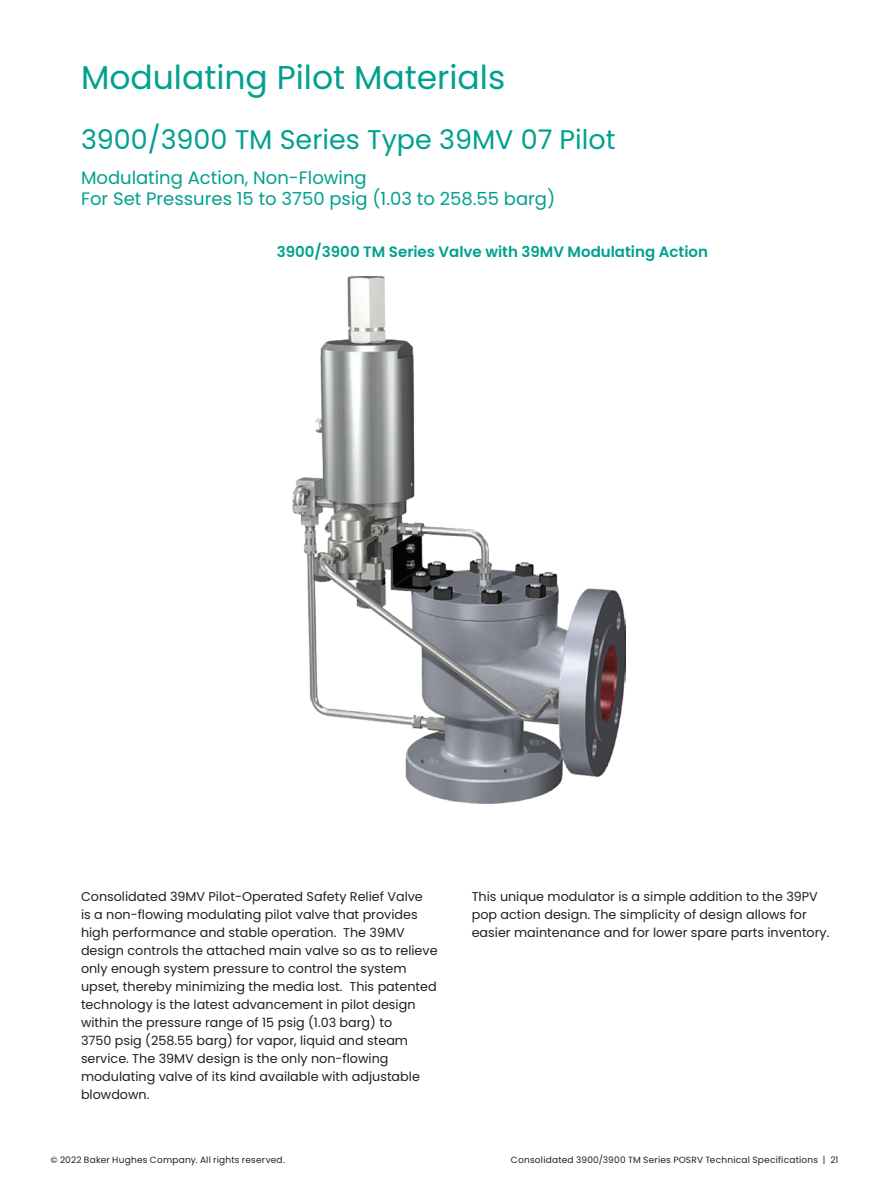
<style>
.page{position:relative;width:891px;height:1188px;background:#fff}
.page>*{position:absolute;margin:0;border:0;box-sizing:border-box;transform-origin:0 0}
.Header_copy{font:33px "Poppins";color:#00a08f}
.Sub_Heading_copy{font:27px "Poppins";color:#00a08f}
.Header_copy-2{font:18px/21px "Poppins";color:#00a08f}
.Sub_Heading_2_copy{font:600 15px "Poppins";color:#00a08f}
._8_5_pt-body_text_co{font:12.75px/18px "Poppins";color:#231f20}
.t1{font:9px "Poppins";letter-spacing:.025em;color:#231f20}
</style>
<div class="page">
<img style="left:293px;top:276px;width:333px;height:528px">
<p class="Header_copy" style="left:81px;top:58px;width:426px">Modulating Pilot Materials</p>
<p class="Sub_Heading_copy" style="left:81px;top:124px;width:536px">3900/3900 TM Series Type 39MV 07 Pilot</p>
<p class="Header_copy-2" style="left:81px;top:167px;width:476px">Modulating Action, Non-Flowing<br>For Set Pressures 15 to 3750 psig (1.03 to 258.55 barg)</p>
<p class="Sub_Heading_2_copy" style="left:277px;top:244px;width:433px">3900/3900 TM Series Valve with 39MV Modulating Action</p>
<p class="_8_5_pt-body_text_co" style="left:81px;top:888px;width:358px">Consolidated 39MV Pilot-Operated Safety Relief Valve<br>is a non-flowing modulating pilot valve that provides high performance and stable operation. The 39MV design controls the attached main valve so as to relieve only enough system pressure to control the system upset, thereby minimizing the media lost. This patented technology is the latest advancement in pilot design within the pressure range of 15 psig (1.03 barg) to<br>3750 psig (258.55 barg) for vapor, liquid and steam service. The 39MV design is the only non-flowing modulating valve of its kind available with adjustable blowdown.</p>
<p class="_8_5_pt-body_text_co" style="left:472px;top:888px;width:359px">This unique modulator is a simple addition to the 39PV pop action design. The simplicity of design allows for easier maintenance and for lower spare parts inventory.</p>
<p class="t1" style="left:50px;top:1155px;width:236px">© 2022 Baker Hughes Company. All rights reserved.</p>
<p class="t1" style="left:511px;top:1155px;width:329px">Consolidated 3900/3900 TM Series POSRV Technical Specifications | 21</p>
</div>
